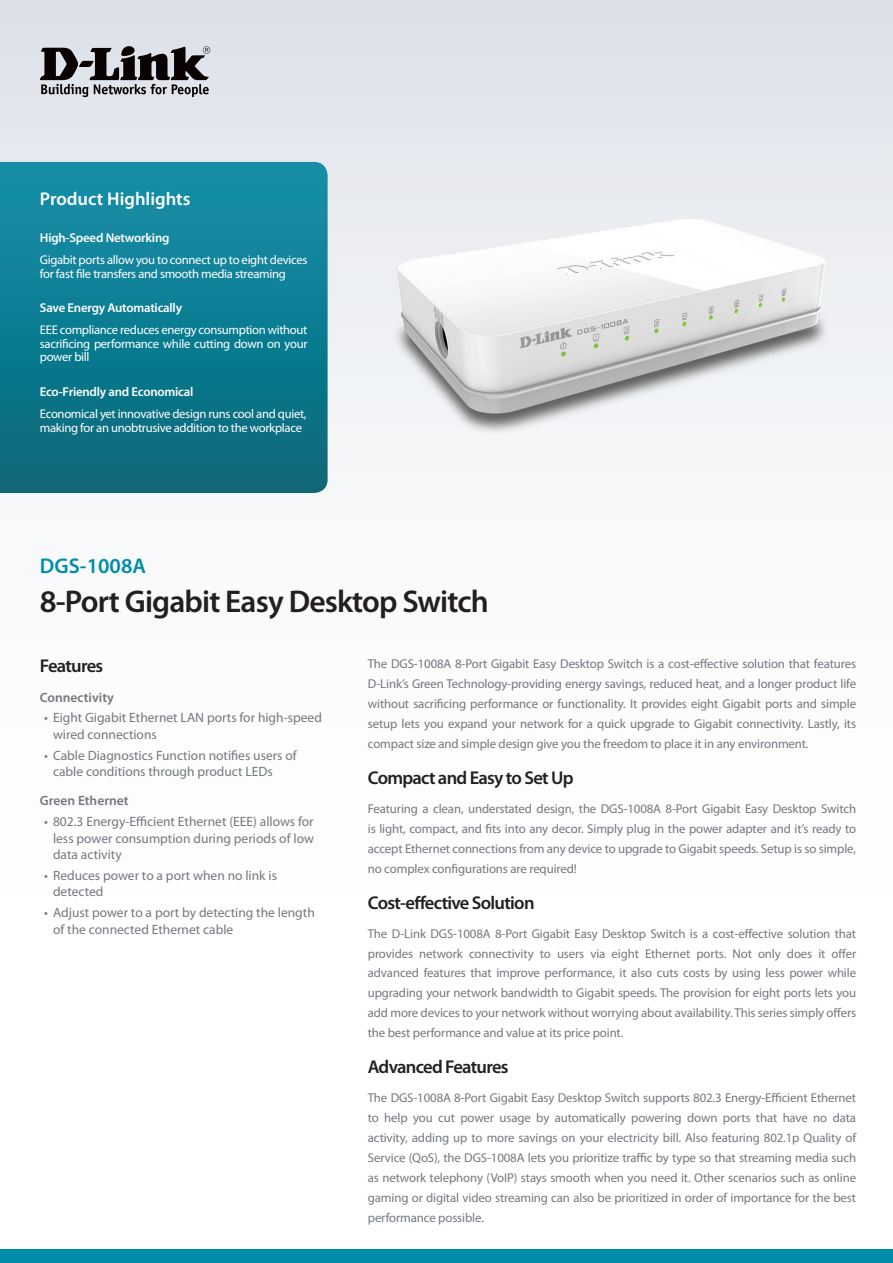
<style>
.page{position:relative;width:893px;height:1263px;background:#fff}
.page>*{position:absolute;margin:0;border:0;box-sizing:border-box;transform-origin:0 0}
.t1{font:600 31.5px "Myriad Pro";letter-spacing:-.025em;color:#231f20}
.t2{font:600 21.3px "Myriad Pro";color:#008da8}
.t3{font:600 18.6px "Myriad Pro";letter-spacing:-.04em;color:#231f20}
.t4{font:600 18.6px "Myriad Pro";color:#fff}
.t5{font:13.5px/16.5px "Myriad Pro";color:#74787d}
.t6{font:600 13.5px "Myriad Pro";color:#74787d}
.t7{font:12.9px/20px "Myriad Pro";letter-spacing:-.01em;color:#74787d;text-align:justify}
.t8{font:600 12.9px "Myriad Pro";letter-spacing:-.015em;color:#fff}
.t9{font:12.6px/13.5px "Myriad Pro";letter-spacing:-.025em;color:#fff}
</style>
<div class="page">
<div style="left:0;top:0;width:893px;height:1084px;background:linear-gradient(to bottom,#e3e6ec,#fff)"></div>
<div style="left:0;top:1249px;width:893px;height:14px;background:#008da8"></div>
<svg style="left:0;top:162px;width:328px;height:331px;background:#0f7c90"></svg>
<svg style="left:40px;top:46px;width:170px;height:51px;background:#807f83"></svg>
<img style="left:368px;top:189px;width:488px;height:255px">
<h3 class="t4" style="left:40px;top:187px;width:152px">Product Highlights</h3>
<p class="t8" style="left:40px;top:229px;width:131px">High-Speed Networking</p>
<p class="t9" style="left:40px;top:253px;width:269px">Gigabit ports allow you to connect up to eight devices for fast file transfers and smooth media streaming</p>
<p class="t8" style="left:40px;top:299px;width:144px">Save Energy Automatically</p>
<p class="t9" style="left:40px;top:323px;width:269px;text-align:justify">EEE compliance reduces energy consumption without sacrificing performance while cutting down on your power bill</p>
<p class="t8" style="left:40px;top:383px;width:155px">Eco-Friendly and Economical</p>
<p class="t9" style="left:40px;top:407px;width:268px">Economical yet innovative design runs cool and quiet, making for an unobtrusive addition to the workplace</p>
<h2 class="t2" style="left:40px;top:552px;width:108px">DGS-1008A</h2>
<h1 class="t1" style="left:40px;top:582px;width:450px">8-Port Gigabit Easy Desktop Switch</h1>
<h3 class="t3" style="left:40px;top:654px;width:65px">Features</h3>
<p class="t6" style="left:40px;top:688px;width:76px">Connectivity</p>
<p class="t5" style="left:53px;top:709px;width:270px;text-indent:-9px">• Eight Gigabit Ethernet LAN ports for high-speed wired connections</p>
<p class="t5" style="left:53px;top:747px;width:245px;text-indent:-9px">• Cable Diagnostics Function notifies users of cable conditions through product LEDs</p>
<p class="t6" style="left:40px;top:792px;width:90px">Green Ethernet</p>
<p class="t5" style="left:53px;top:813px;width:262px;text-align:justify;text-indent:-9px">• 802.3 Energy-Efficient Ethernet (EEE) allows for less power consumption during periods of low data activity</p>
<p class="t5" style="left:53px;top:867px;width:225px;text-indent:-9px">• Reduces power to a port when no link is detected</p>
<p class="t5" style="left:53px;top:904px;width:263px;text-indent:-9px">• Adjust power to a port by detecting the length of the connected Ethernet cable</p>
<p class="t7" style="left:368px;top:654px;width:490px">The DGS-1008A 8-Port Gigabit Easy Desktop Switch is a cost-effective solution that features D-Link’s Green Technology-providing energy savings, reduced heat, and a longer product life without sacrificing performance or functionality. It provides eight Gigabit ports and simple setup lets you expand your network for a quick upgrade to Gigabit connectivity. Lastly, its compact size and simple design give you the freedom to place it in any environment.</p>
<h3 class="t3" style="left:368px;top:766px;width:207px">Compact and Easy to Set Up</h3>
<p class="t7" style="left:368px;top:798px;width:490px">Featuring a clean, understated design, the DGS-1008A 8-Port Gigabit Easy Desktop Switch is light, compact, and fits into any decor. Simply plug in the power adapter and it’s ready to accept Ethernet connections from any device to upgrade to Gigabit speeds. Setup is so simple, no complex configurations are required!</p>
<h3 class="t3" style="left:368px;top:890px;width:168px">Cost-effective Solution</h3>
<p class="t7" style="left:368px;top:923px;width:490px">The D-Link DGS-1008A 8-Port Gigabit Easy Desktop Switch is a cost-effective solution that provides network connectivity to users via eight Ethernet ports. Not only does it offer advanced features that improve performance, it also cuts costs by using less power while upgrading your network bandwidth to Gigabit speeds. The provision for eight ports lets you add more devices to your network without worrying about availability. This series simply offers the best performance and value at its price point.</p>
<h3 class="t3" style="left:368px;top:1055px;width:142px">Advanced Features</h3>
<p class="t7" style="left:368px;top:1088px;width:490px">The DGS-1008A 8-Port Gigabit Easy Desktop Switch supports 802.3 Energy-Efficient Ethernet to help you cut power usage by automatically powering down ports that have no data activity, adding up to more savings on your electricity bill. Also featuring 802.1p Quality of Service (QoS), the DGS-1008A lets you prioritize traffic by type so that streaming media such as network telephony (VoIP) stays smooth when you need it. Other scenarios such as online gaming or digital video streaming can also be prioritized in order of importance for the best performance possible.</p>
</div>
